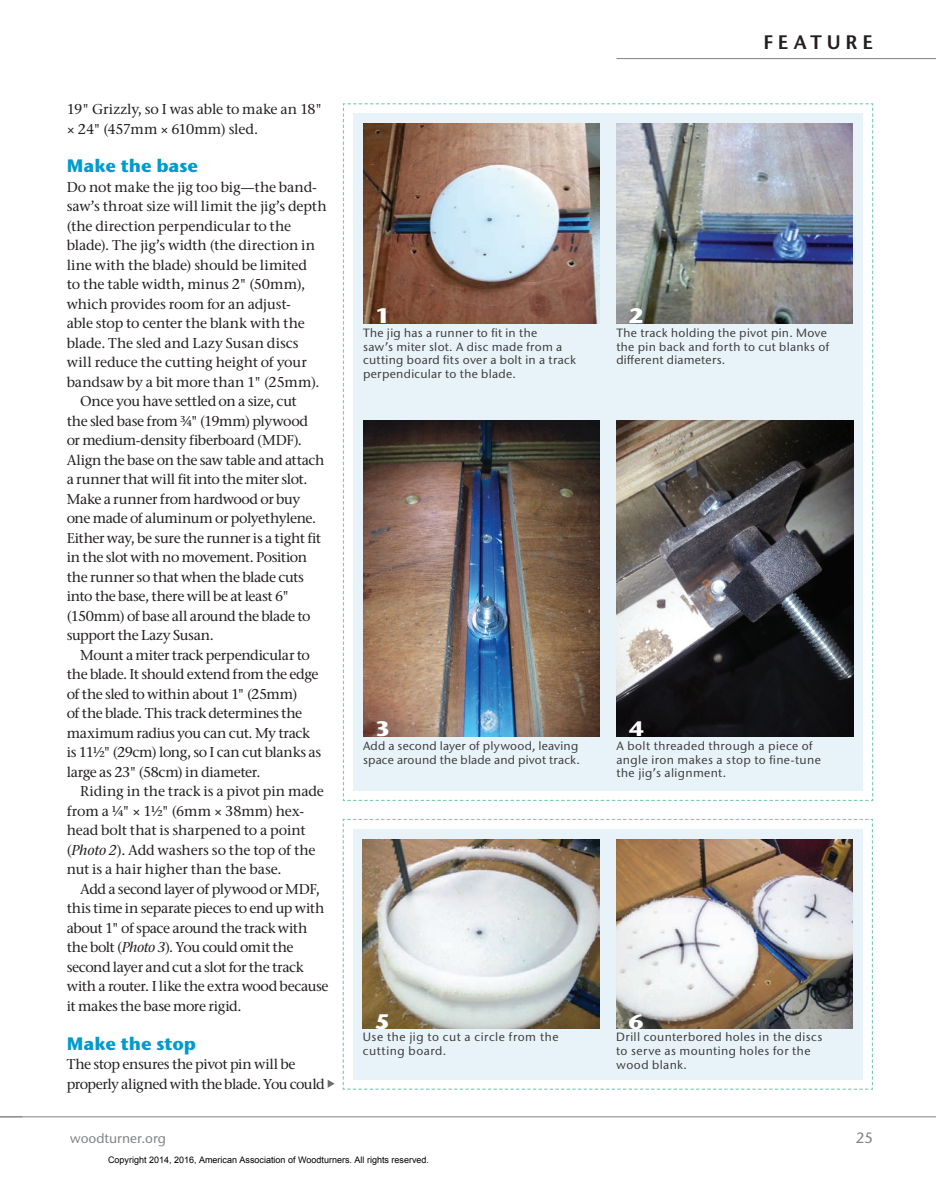
<style>
.page{position:relative;width:936px;height:1193px;background:#fff}
.page>*{position:absolute;margin:0;border:0;box-sizing:border-box;transform-origin:0 0}
.t1{font:700 21px "Stone Sans ITC Pro";color:#fff;scale:1.1 1}
.t2{font:600 19.5px "Stone Sans ITC Pro";letter-spacing:.255em;color:#231f20}
.t3{font:700 18px "Stone Sans ITC Pro";letter-spacing:-.005em;color:#009bce}
.t4{font:500 15px "Stone Sans ITC Pro";color:#808285}
.t5{font:500 14.25px/19.5px "Stone Serif ITC Pro";letter-spacing:-.02em;color:#231f20}
.t6{font:500 14.25px "Stone Serif ITC Pro";letter-spacing:-.04em;color:#231f20}
.t7{font:500 14.25px "Stone Serif ITC Pro";color:#231f20}
.t8{font:500 13.5px "Stone Sans ITC Pro";color:#808285}
.t9{font:500 12px/13.5px "Stone Sans ITC Pro";letter-spacing:.03em;color:#3e3e3f}
.t10{font:9px "Arial";color:#000}
.s1{font-style:italic}
</style>
<div class="page">
<hr style="left:0;top:1116px;width:936px;height:1px;background:#808285">
<hr style="left:616px;top:58px;width:320px;height:1px;background:#808285">
<svg style="left:0;top:1116px;width:22px;height:1px"></svg>
<svg style="left:328px;top:1080px;width:7px;height:7px"></svg>
<svg style="left:342px;top:103px;width:532px;height:698px"></svg>
<div style="left:353px;top:114px;width:510px;height:677px;background:#e8f3f9"></div>
<img style="left:616px;top:123px;width:237px;height:200px">
<img style="left:363px;top:123px;width:237px;height:200px">
<img style="left:363px;top:420px;width:237px;height:316px">
<img style="left:617px;top:420px;width:236px;height:316px">
<svg style="left:342px;top:818px;width:531px;height:272px"></svg>
<div style="left:353px;top:829px;width:509px;height:251px;background:#e8f3f9"></div>
<img style="left:616px;top:839px;width:236px;height:189px">
<img style="left:363px;top:839px;width:236px;height:189px">
<p class="t5" style="left:67px;top:99px;width:257px">19" Grizzly, so I was able to make an 18" × 24" (457mm × 610mm) sled.</p>
<p class="t3" style="left:67px;top:154px;width:133px">Make the base</p>
<p class="t5" style="left:67px;top:177px;width:252px">Do not make the jig too big—the band-</p>
<p class="t5" style="left:67px;top:197px;width:261px">saw’s throat size will limit the jig’s depth</p>
<p class="t7" style="left:67px;top:217px;width:226px">(the direction perpendicular to the</p>
<p class="t5" style="left:67px;top:236px;width:250px">blade). The jig’s width (the direction in</p>
<p class="t5" style="left:67px;top:255px;width:242px">line with the blade) should be limited</p>
<p class="t5" style="left:67px;top:275px;width:240px">to the table width, minus 2" (50mm),</p>
<p class="t5" style="left:67px;top:294px;width:226px">which provides room for an adjust-</p>
<p class="t5" style="left:67px;top:314px;width:240px">able stop to center the blank with the</p>
<p class="t5" style="left:67px;top:333px;width:233px">blade. The sled and Lazy Susan discs</p>
<p class="t5" style="left:67px;top:352px;width:242px">will reduce the cutting height of your</p>
<p class="t5" style="left:67px;top:372px;width:254px">bandsaw by a bit more than 1" (25mm).</p>
<p class="t5" style="left:80px;top:391px;width:218px">Once you have settled on a size, cut</p>
<p class="t5" style="left:67px;top:411px;width:243px">the sled base from ¾" (19mm) plywood</p>
<p class="t5" style="left:67px;top:430px;width:237px">or medium-density fiberboard (MDF).</p>
<p class="t5" style="left:67px;top:450px;width:259px">Align the base on the saw table and attach</p>
<p class="t5" style="left:67px;top:469px;width:242px">a runner that will fit into the miter slot.</p>
<p class="t5" style="left:67px;top:489px;width:235px">Make a runner from hardwood or buy</p>
<p class="t5" style="left:67px;top:508px;width:251px">one made of aluminum or polyethylene.</p>
<p class="t5" style="left:67px;top:528px;width:256px">Either way, be sure the runner is a tight fit</p>
<p class="t6" style="left:67px;top:548px;width:242px">in the slot with no movement. Position</p>
<p class="t5" style="left:67px;top:567px;width:239px">the runner so that when the blade cuts</p>
<p class="t5" style="left:67px;top:586px;width:224px">into the base, there will be at least 6"</p>
<p class="t5" style="left:67px;top:606px;width:245px">(150mm) of base all around the blade to</p>
<p class="t5" style="left:67px;top:625px;width:149px">support the Lazy Susan.</p>
<p class="t5" style="left:80px;top:645px;width:231px">Mount a miter track perpendicular to</p>
<p class="t5" style="left:67px;top:664px;width:253px">the blade. It should extend from the edge</p>
<p class="t5" style="left:67px;top:684px;width:232px">of the sled to within about 1" (25mm)</p>
<p class="t5" style="left:67px;top:703px;width:237px">of the blade. This track determines the</p>
<p class="t5" style="left:67px;top:723px;width:245px">maximum radius you can cut. My track</p>
<p class="t5" style="left:67px;top:742px;width:256px">is 11½" (29cm) long, so I can cut blanks as</p>
<p class="t5" style="left:67px;top:762px;width:195px">large as 23" (58cm) in diameter.</p>
<p class="t5" style="left:80px;top:781px;width:245px">Riding in the track is a pivot pin made</p>
<p class="t5" style="left:67px;top:801px;width:239px">from a ¼" × 1½" (6mm × 38mm) hex-</p>
<p class="t5" style="left:67px;top:820px;width:241px">head bolt that is sharpened to a point</p>
<p class="t5" style="left:67px;top:840px;width:250px">(<span class="s1">Photo 2</span>). Add washers so the top of the</p>
<p class="t5" style="left:67px;top:859px;width:216px">nut is a hair higher than the base.</p>
<p class="t5" style="left:80px;top:879px;width:241px">Add a second layer of plywood or MDF,</p>
<p class="t5" style="left:67px;top:898px;width:259px">this time in separate pieces to end up with</p>
<p class="t5" style="left:67px;top:918px;width:242px">about 1" of space around the track with</p>
<p class="t5" style="left:67px;top:937px;width:228px">the bolt (<span class="s1">Photo 3</span>). You could omit the</p>
<p class="t5" style="left:67px;top:957px;width:238px">second layer and cut a slot for the track</p>
<p class="t5" style="left:67px;top:976px;width:263px">with a router. I like the extra wood because</p>
<p class="t5" style="left:67px;top:996px;width:176px">it makes the base more rigid.</p>
<p class="t3" style="left:67px;top:1031px;width:131px">Make the stop</p>
<p class="t5" style="left:67px;top:1054px;width:260px">The stop ensures the pivot pin will be properly aligned with the blade. You could</p>
<h1 class="t1" style="left:375px;top:302px;width:16px">1</h1>
<h1 class="t1" style="left:629px;top:302px;width:16px">2</h1>
<h2 class="t2" style="left:763px;top:30px;width:111px">FEATURE</h2>
<p class="t9" style="left:363px;top:326px;width:214px">The jig has a runner to fit in the<br>saw’s miter slot. A disc made from a cutting board fits over a bolt in a track perpendicular to the blade.</p>
<p class="t9" style="left:616px;top:326px;width:215px">The track holding the pivot pin. Move the pin back and forth to cut blanks of different diameters.</p>
<h1 class="t1" style="left:375px;top:715px;width:16px">3</h1>
<h1 class="t1" style="left:629px;top:715px;width:16px">4</h1>
<p class="t9" style="left:363px;top:739px;width:218px">Add a second layer of plywood, leaving space around the blade and pivot track.</p>
<p class="t9" style="left:617px;top:739px;width:206px">A bolt threaded through a piece of angle iron makes a stop to fine-tune the jig’s alignment.</p>
<h1 class="t1" style="left:375px;top:1008px;width:16px">5</h1>
<h1 class="t1" style="left:628px;top:1008px;width:16px">6</h1>
<p class="t9" style="left:363px;top:1030px;width:197px">Use the jig to cut a circle from the cutting board.</p>
<p class="t9" style="left:616px;top:1030px;width:208px">Drill counterbored holes in the discs to serve as mounting holes for the wood blank.</p>
<p class="t8" style="left:70px;top:1129px;width:98px">woodturner.org</p>
<p class="t4" style="left:856px;top:1128px;width:19px">25</p>
<p class="t10" style="left:108px;top:1154px;width:323px">Copyright 2014, 2016, American Association of Woodturners. All rights reserved.</p>
</div>
